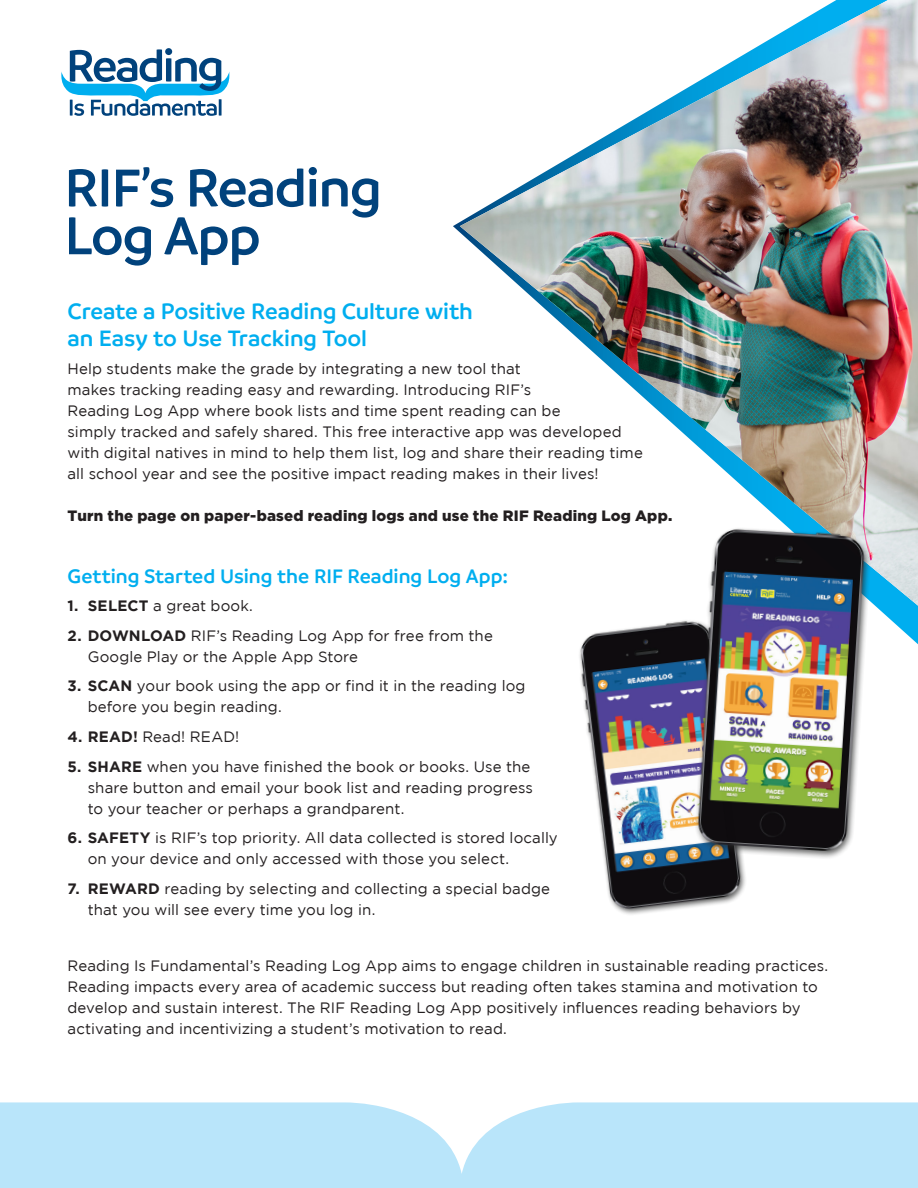
<style>
.page{position:relative;width:918px;height:1188px;background:#fff}
.page>*{position:absolute;margin:0;border:0;box-sizing:border-box;transform-origin:0 0}
.t1{font:600 57px/48px "Branding";letter-spacing:-.02em;color:#01427c}
.t2{font:600 24px/27px "Branding";letter-spacing:-.005em;color:#00aeef}
.t3{font:600 21px "Branding";color:#00aeef}
.t4{font:15px/21px "Gotham";letter-spacing:.01em;color:#231f20}
.t5{font:900 15px "Gotham";letter-spacing:.015em;color:#231f20}
.s1{font-weight:700}
</style>
<div class="page">
<svg style="left:61px;top:48px;width:168px;height:68px"></svg>
<img style="left:460px;top:0;width:458px;height:606px">
<div style="left:0;top:1102px;width:918px;height:86px;background:#b9e5fa"></div>
<img style="left:559px;top:601px;width:187px;height:314px">
<img style="left:675px;top:508px;width:215px;height:365px">
<p class="t1" style="left:64px;top:164px;width:319px">RIF’s Reading<br>Log App</p>
<p class="t2" style="left:68px;top:298px;width:407px">Create a Positive Reading Culture with an Easy to Use Tracking Tool</p>
<p class="t4" style="left:68px;top:358px;width:577px">Help students make the grade by integrating a new tool that<br>makes tracking reading easy and rewarding. Introducing RIF’s<br>Reading Log App where book lists and time spent reading can be<br>simply tracked and safely shared. This free interactive app was developed with digital natives in mind to help them list, log and share their reading time all school year and see the positive impact reading makes in their lives!</p>
<p class="t5" style="left:68px;top:506px;width:606px">Turn the page on paper-based reading logs and use the RIF Reading Log App.</p>
<p class="t3" style="left:68px;top:565px;width:442px">Getting Started Using the RIF Reading Log App:</p>
<p class="t4" style="left:68px;top:595px;width:187px"><span class="s1">1. SELECT</span> a great book.</p>
<p class="t4" style="left:88px;top:625px;width:407px;text-indent:-20px"><span class="s1">2. DOWNLOAD</span> RIF’s Reading Log App for free from the<br>Google Play or the Apple App Store</p>
<p class="t4" style="left:88px;top:675px;width:439px;text-indent:-20px"><span class="s1">3. SCAN</span> your book using the app or find it in the reading log before you begin reading.</p>
<p class="t4" style="left:68px;top:726px;width:173px"><span class="s1">4. READ!</span> Read! READ!</p>
<p class="t4" style="left:88px;top:756px;width:447px;text-indent:-20px"><span class="s1">5. SHARE</span> when you have finished the book or books. Use the share button and email your book list and reading progress to your teacher or perhaps a grandparent.</p>
<p class="t4" style="left:88px;top:827px;width:472px;text-indent:-20px"><span class="s1">6. SAFETY</span> is RIF’s top priority. All data collected is stored locally on your device and only accessed with those you select.</p>
<p class="t4" style="left:88px;top:878px;width:464px;text-indent:-20px"><span class="s1">7. REWARD</span> reading by selecting and collecting a special badge that you will see every time you log in.</p>
<p class="t4" style="left:68px;top:955px;width:762px">Reading Is Fundamental’s Reading Log App aims to engage children in sustainable reading practices.<br>Reading impacts every area of academic success but reading often takes stamina and motivation to develop and sustain interest. The RIF Reading Log App positively influences reading behaviors by activating and incentivizing a student’s motivation to read.</p>
</div>
